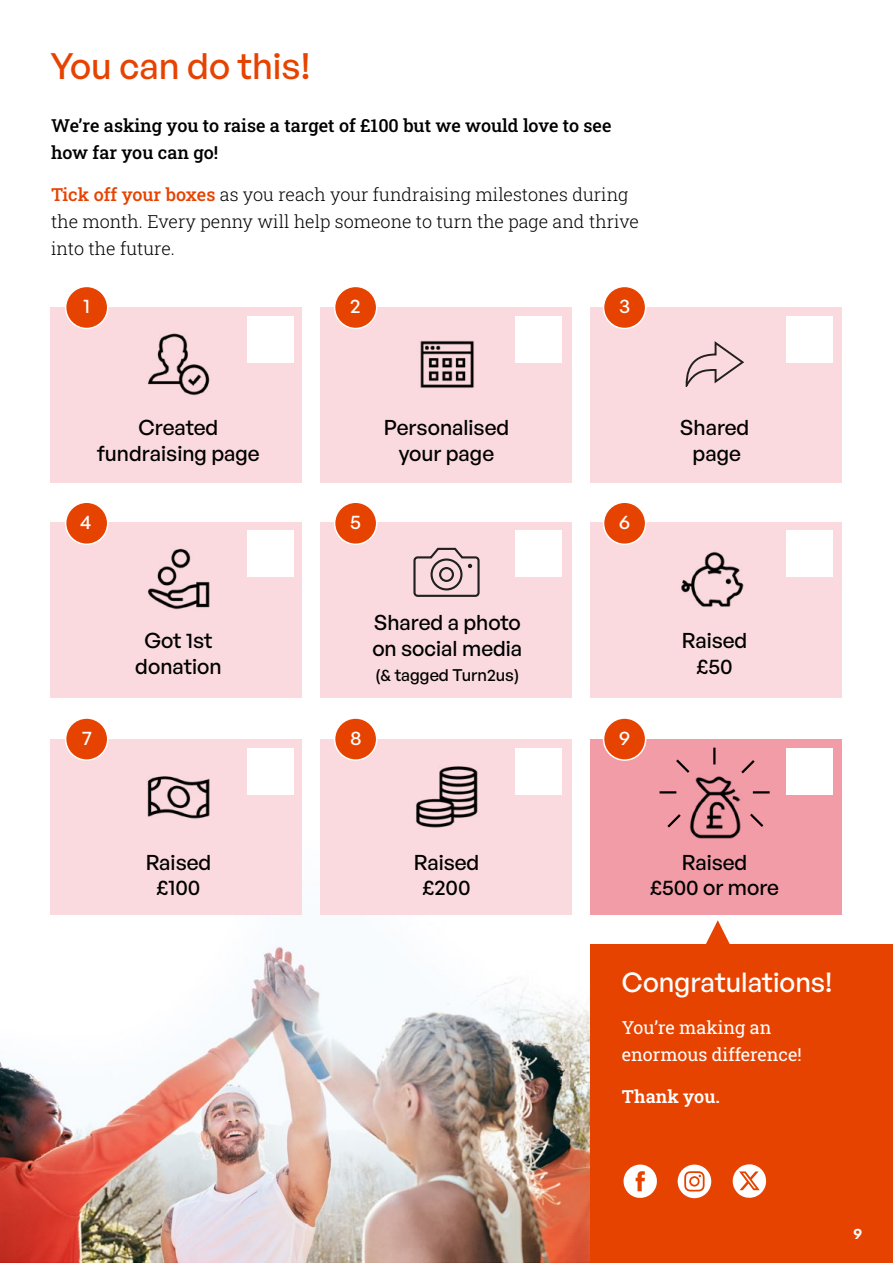
<style>
.page{position:relative;width:893px;height:1263px;background:#fff}
.page>*{position:absolute;margin:0;border:0;box-sizing:border-box;transform-origin:0 0}
.t1{font:500 36px "General Sans";color:#e74300}
.t2{font:500 27px "General Sans";color:#fff}
.t3{font:500 21px/25.2px "General Sans";color:#000;text-align:center}
.t4{font:500 19.5px "General Sans";color:#fff}
.t5{font:300 18px/27px "Roboto Slab";color:#000}
.t6{font:500 18px/27px "Roboto Slab";color:#000}
.t7{font:18px/27px "Roboto Slab";color:#fff}
.t8{font:600 18px "Roboto Slab";color:#fff}
.t9{font:500 16.5px "General Sans";color:#000}
.t10{font:600 15px "General Sans";color:#fff}
.s1{font-weight:500;color:#e74300}
</style>
<div class="page">
<img style="left:0;top:914px;width:590px;height:348px">
<div style="left:50px;top:522px;width:252px;height:175px;background:#fadade"></div>
<div style="left:320px;top:522px;width:252px;height:175px;background:#fadade"></div>
<div style="left:590px;top:522px;width:252px;height:175px;background:#fadade"></div>
<div style="left:50px;top:307px;width:252px;height:176px;background:#fadade"></div>
<div style="left:320px;top:307px;width:252px;height:176px;background:#fadade"></div>
<div style="left:590px;top:307px;width:252px;height:176px;background:#fadade"></div>
<div style="left:66px;top:286px;width:42px;height:42px;background:#e74300;border-radius:50%"></div>
<div style="left:65px;top:286px;width:43px;height:43px;border:2px solid #fff;border-radius:50%"></div>
<div style="left:335px;top:286px;width:42px;height:42px;background:#e74300;border-radius:50%"></div>
<div style="left:334px;top:286px;width:43px;height:43px;border:2px solid #fff;border-radius:50%"></div>
<div style="left:604px;top:286px;width:42px;height:42px;background:#e74300;border-radius:50%"></div>
<div style="left:603px;top:286px;width:43px;height:43px;border:2px solid #fff;border-radius:50%"></div>
<div style="left:66px;top:502px;width:42px;height:42px;background:#e74300;border-radius:50%"></div>
<div style="left:65px;top:501px;width:43px;height:44px;border:2px solid #fff;border-radius:50%"></div>
<div style="left:335px;top:502px;width:42px;height:42px;background:#e74300;border-radius:50%"></div>
<div style="left:334px;top:501px;width:43px;height:44px;border:2px solid #fff;border-radius:50%"></div>
<div style="left:604px;top:502px;width:42px;height:42px;background:#e74300;border-radius:50%"></div>
<div style="left:603px;top:501px;width:43px;height:44px;border:2px solid #fff;border-radius:50%"></div>
<div style="left:50px;top:739px;width:252px;height:175px;background:#fadade"></div>
<div style="left:320px;top:739px;width:252px;height:175px;background:#fadade"></div>
<div style="left:590px;top:739px;width:252px;height:175px;background:#f29ca7"></div>
<div style="left:66px;top:718px;width:42px;height:42px;background:#e74300;border-radius:50%"></div>
<div style="left:65px;top:717px;width:43px;height:44px;border:2px solid #fff;border-radius:50%"></div>
<div style="left:335px;top:718px;width:42px;height:42px;background:#e74300;border-radius:50%"></div>
<div style="left:334px;top:717px;width:43px;height:44px;border:2px solid #fff;border-radius:50%"></div>
<div style="left:604px;top:718px;width:42px;height:42px;background:#e74300;border-radius:50%"></div>
<div style="left:603px;top:717px;width:43px;height:44px;border:2px solid #fff;border-radius:50%"></div>
<img style="left:147px;top:333px;width:63px;height:63px">
<img style="left:147px;top:776px;width:63px;height:43px">
<img style="left:147px;top:548px;width:63px;height:62px">
<img style="left:416px;top:766px;width:62px;height:62px">
<img style="left:659px;top:751px;width:111px;height:88px">
<img style="left:420px;top:340px;width:54px;height:48px">
<svg style="left:413px;top:548px;width:67px;height:49px"></svg>
<div style="left:439px;top:567px;width:15px;height:15px;border:2px solid #202020;border-radius:50%"></div>
<img style="left:681px;top:551px;width:63px;height:56px">
<svg style="left:686px;top:342px;width:57px;height:44px"></svg>
<div style="left:590px;top:944px;width:303px;height:319px;background:#e74300"></div>
<div style="left:248px;top:317px;width:46px;height:46px;background:#fff"></div>
<div style="left:516px;top:317px;width:46px;height:46px;background:#fff"></div>
<div style="left:787px;top:317px;width:46px;height:46px;background:#fff"></div>
<div style="left:248px;top:530px;width:46px;height:47px;background:#fff"></div>
<div style="left:516px;top:530px;width:46px;height:47px;background:#fff"></div>
<div style="left:787px;top:530px;width:46px;height:47px;background:#fff"></div>
<div style="left:248px;top:748px;width:46px;height:47px;background:#fff"></div>
<div style="left:516px;top:748px;width:46px;height:47px;background:#fff"></div>
<div style="left:787px;top:748px;width:46px;height:47px;background:#fff"></div>
<svg style="left:624px;top:1164px;width:33px;height:34px"></svg>
<svg style="left:678px;top:1164px;width:33px;height:34px"></svg>
<div style="left:691px;top:1178px;width:7px;height:7px;background:#fff;border-radius:50%"></div>
<svg style="left:733px;top:1164px;width:33px;height:34px"></svg>
<svg style="left:713px;top:748px;width:2px;height:16px"></svg>
<svg style="left:739px;top:758px;width:18px;height:18px"></svg>
<svg style="left:674px;top:757px;width:18px;height:18px"></svg>
<svg style="left:753px;top:791px;width:17px;height:2px"></svg>
<svg style="left:659px;top:791px;width:17px;height:2px"></svg>
<svg style="left:748px;top:811px;width:18px;height:18px"></svg>
<svg style="left:665px;top:812px;width:18px;height:18px"></svg>
<svg style="left:706px;top:920px;width:24px;height:24px"></svg>
<h1 class="t1" style="left:50px;top:43px;width:261px">You can do this!</h1>
<p class="t6" style="left:51px;top:111px;width:562px">We’re asking you to raise a target of £100 but we would love to see how far you can go!</p>
<p class="t5" style="left:51px;top:180px;width:589px"><span class="s1">Tick off your boxes</span> as you reach your fundraising milestones during the month. Every penny will help someone to turn the page and thrive into the future.</p>
<p class="t4" style="left:83px;top:294px;width:8px">1</p>
<p class="t4" style="left:350px;top:294px;width:12px">2</p>
<p class="t4" style="left:619px;top:294px;width:13px">3</p>
<p class="t3" style="left:97px;top:415px;width:164px">Created fundraising page</p>
<p class="t3" style="left:384px;top:415px;width:127px">Personalised your page</p>
<p class="t3" style="left:680px;top:415px;width:71px">Shared page</p>
<p class="t4" style="left:80px;top:509px;width:13px">4</p>
<p class="t4" style="left:350px;top:509px;width:12px">5</p>
<p class="t4" style="left:619px;top:509px;width:12px">6</p>
<p class="t3" style="left:135px;top:628px;width:88px">Got 1st donation</p>
<p class="t3" style="left:372px;top:610px;width:151px;text-align:left">Shared a photo on social media</p>
<p class="t9" style="left:375px;top:665px;width:145px">(&amp; tagged Turn2us)</p>
<p class="t4" style="left:82px;top:725px;width:11px">7</p>
<p class="t4" style="left:350px;top:725px;width:13px">8</p>
<p class="t4" style="left:619px;top:725px;width:12px">9</p>
<p class="t3" style="left:682px;top:628px;width:67px">Raised £50</p>
<p class="t3" style="left:146px;top:849px;width:67px">Raised £100</p>
<p class="t3" style="left:414px;top:849px;width:67px">Raised £200</p>
<p class="t3" style="left:650px;top:849px;width:130px">Raised<br>£500 or more</p>
<p class="t2" style="left:622px;top:965px;width:212px">Congratulations!</p>
<p class="t7" style="left:622px;top:1014px;width:181px">You’re making an enormous difference!</p>
<p class="t8" style="left:622px;top:1084px;width:100px">Thank you.</p>
<p class="t10" style="left:853px;top:1224px;width:10px">9</p>
</div>
